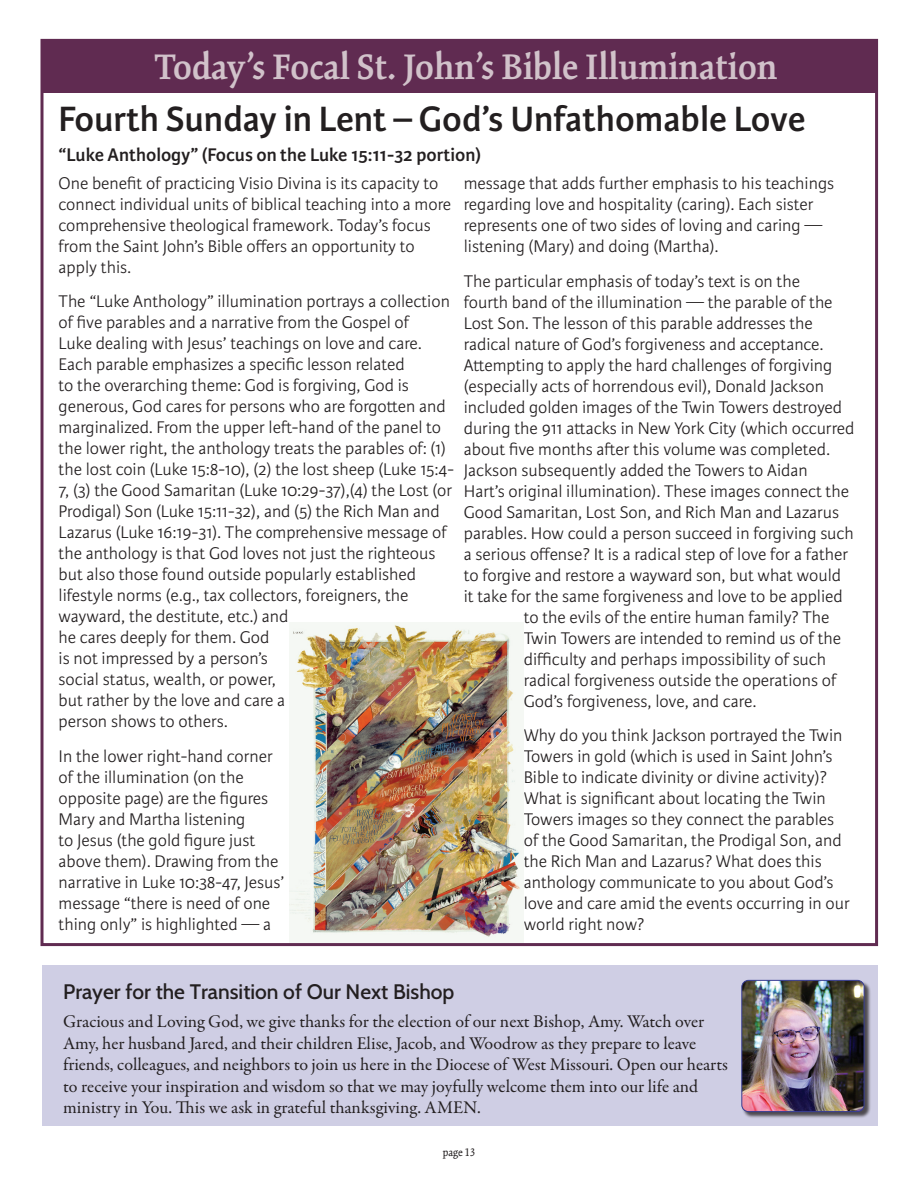
<style>
.page{position:relative;width:918px;height:1188px;background:#fff}
.page>*{position:absolute;margin:0;border:0;box-sizing:border-box;transform-origin:0 0}
.t1{font:600 39px "Kinesis Pro 3";color:#d1c2ca}
.t2{font:600 37.5px "Karmina Sans";color:#231f20}
.t3{font:21px "Cabin";color:#231f20}
.t4{font:600 19.5px "Karmina Sans";color:#231f20}
.t5{font:300 18px/21px "Karmina Sans";color:#231f20}
.t6{font:18px/21.6px "Garamond Premr Pro";color:#231f20}
.t7{font:12px "Kinesis Pro 3";color:#231f20}
</style>
<div class="page">
<div style="left:42px;top:40px;width:835px;height:53px;background:#602b51"></div>
<div style="left:42px;top:966px;width:836px;height:160px;background:#cfcee4"></div>
<div style="left:742px;top:981px;width:130px;height:138px;background:#231f20;opacity:.75"></div>
<img style="left:742px;top:980px;width:122px;height:132px">
<div style="left:741px;top:980px;width:123px;height:132px;border:1px solid #373d93;border-radius:7px"></div>
<img style="left:289px;top:622px;width:235px;height:320px">
<h1 class="t1" style="left:155px;top:44px;width:624px">Today’s Focal St. John’s Bible Illumination</h1>
<h2 class="t2" style="left:59px;top:97px;width:748px">Fourth Sunday in Lent – God’s Unfathomable Love</h2>
<p class="t4" style="left:59px;top:144px;width:424px">“Luke Anthology” (Focus on the Luke 15:11-32 portion)</p>
<p class="t5" style="left:59px;top:173px;width:394px">One benefit of practicing Visio Divina is its capacity to connect individual units of biblical teaching into a more comprehensive theological framework. Today’s focus from the Saint John’s Bible offers an opportunity to apply this.</p>
<p class="t5" style="left:59px;top:291px;width:397px">The “Luke Anthology” illumination portrays a collection of five parables and a narrative from the Gospel of<br>Luke dealing with Jesus’ teachings on love and care.<br>Each parable emphasizes a specific lesson related<br>to the overarching theme: God is forgiving, God is generous, God cares for persons who are forgotten and marginalized. From the upper left-hand of the panel to the lower right, the anthology treats the parables of: (1) the lost coin (Luke 15:8-10), (2) the lost sheep (Luke 15:4- 7, (3) the Good Samaritan (Luke 10:29-37),(4) the Lost (or Prodigal) Son (Luke 15:11-32), and (5) the Rich Man and Lazarus (Luke 16:19-31). The comprehensive message of the anthology is that God loves not just the righteous but also those found outside popularly established lifestyle norms (e.g., tax collectors, foreigners, the wayward, the destitute, etc.) and<br>he cares deeply for them. God<br>is not impressed by a person’s<br>social status, wealth, or power,<br>but rather by the love and care a<br>person shows to others.</p>
<p class="t5" style="left:59px;top:746px;width:227px">In the lower right-hand corner of the illumination (on the opposite page) are the figures<br>Mary and Martha listening<br>to Jesus (the gold figure just above them). Drawing from the narrative in Luke 10:38-47, Jesus’ message “there is need of one thing only” is highlighted — a</p>
<p class="t5" style="left:464px;top:173px;width:372px">message that adds further emphasis to his teachings regarding love and hospitality (caring). Each sister represents one of two sides of loving and caring — listening (Mary) and doing (Martha).</p>
<p class="t5" style="left:464px;top:271px;width:338px">The particular emphasis of today’s text is on the</p>
<p class="t5" style="left:464px;top:292px;width:370px">fourth band of the illumination — the parable of the</p>
<p class="t5" style="left:464px;top:313px;width:351px">Lost Son. The lesson of this parable addresses the</p>
<p class="t5" style="left:464px;top:334px;width:361px">radical nature of God’s forgiveness and acceptance.</p>
<p class="t5" style="left:464px;top:355px;width:370px">Attempting to apply the hard challenges of forgiving</p>
<p class="t5" style="left:464px;top:376px;width:362px">(especially acts of horrendous evil), Donald Jackson</p>
<p class="t5" style="left:464px;top:397px;width:380px">included golden images of the Twin Towers destroyed</p>
<p class="t5" style="left:464px;top:418px;width:392px">during the 911 attacks in New York City (which occurred</p>
<p class="t5" style="left:464px;top:439px;width:368px">about five months after this volume was completed.</p>
<p class="t5" style="left:464px;top:460px;width:346px">Jackson subsequently added the Towers to Aidan</p>
<p class="t5" style="left:464px;top:481px;width:387px">Hart’s original illumination). These images connect the</p>
<p class="t5" style="left:464px;top:502px;width:377px">Good Samaritan, Lost Son, and Rich Man and Lazarus</p>
<p class="t5" style="left:464px;top:523px;width:391px">parables. How could a person succeed in forgiving such</p>
<p class="t5" style="left:464px;top:544px;width:386px">a serious offense? It is a radical step of love for a father</p>
<p class="t5" style="left:464px;top:565px;width:379px">to forgive and restore a wayward son, but what would</p>
<p class="t5" style="left:464px;top:586px;width:380px">it take for the same forgiveness and love to be applied</p>
<p class="t5" style="left:524px;top:607px;width:307px">to the evils of the entire human family? The</p>
<p class="t5" style="left:524px;top:628px;width:319px">Twin Towers are intended to remind us of the</p>
<p class="t5" style="left:524px;top:649px;width:304px">difficulty and perhaps impossibility of such</p>
<p class="t5" style="left:524px;top:670px;width:314px">radical forgiveness outside the operations of</p>
<p class="t5" style="left:524px;top:691px;width:234px">God’s forgiveness, love, and care.</p>
<p class="t5" style="left:524px;top:725px;width:328px">Why do you think Jackson portrayed the Twin Towers in gold (which is used in Saint John’s Bible to indicate divinity or divine activity)?<br>What is significant about locating the Twin Towers images so they connect the parables of the Good Samaritan, the Prodigal Son, and the Rich Man and Lazarus? What does this anthology communicate to you about God’s love and care amid the events occurring in our world right now?</p>
<p class="t3" style="left:63px;top:975px;width:393px">Prayer for the Transition of Our Next Bishop</p>
<p class="t6" style="left:63px;top:1011px;width:666px">Gracious and Loving God, we give thanks for the election of our next Bishop, Amy. Watch over Amy, her husband Jared, and their children Elise, Jacob, and Woodrow as they prepare to leave friends, colleagues, and neighbors to join us here in the Diocese of West Missouri. Open our hearts to receive your inspiration and wisdom so that we may joyfully welcome them into our life and ministry in You. This we ask in grateful thanksgiving. AMEN.</p>
<p class="t7" style="left:443px;top:1146px;width:34px">page 13</p>
</div>
